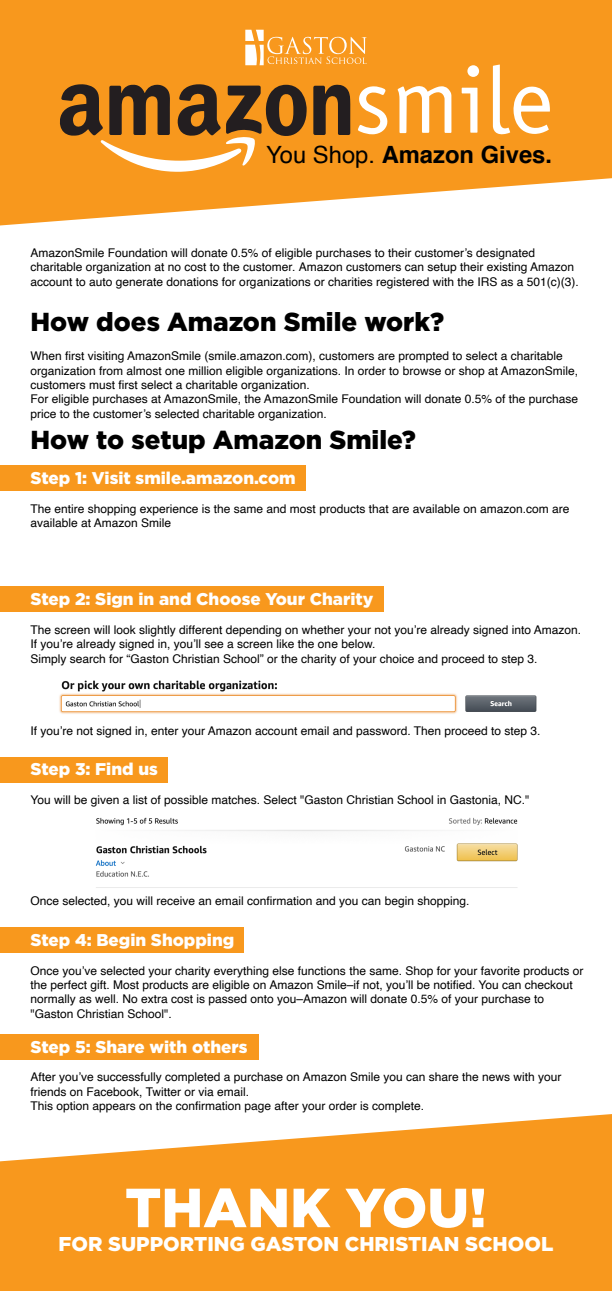
<style>
.page{position:relative;width:612px;height:1291px;background:#fff}
.page>*{position:absolute;margin:0;border:0;box-sizing:border-box;transform-origin:0 0}
.t1{font:900 55px "Gotham";color:#fff}
.t2{font:900 26px "Gotham";color:#000}
.t3{font:700 23.8px "Helvetica";color:#000}
.t4{font:900 20px "Gotham";color:#fff}
.t5{font:900 17px "Gotham";color:#fff}
.t6{font:12px/14.4px "Helvetica";color:#000}
.s1{font-weight:400}
</style>
<div class="page">
<svg style="left:0;top:0;width:612px;height:225px;background:#f8a63c"></svg>
<svg style="left:0;top:1114px;width:612px;height:177px;background:#f8a53b"></svg>
<svg style="left:313px;top:85px;width:37px;height:50px;background:#61411f"></svg>
<svg style="left:397px;top:86px;width:54px;height:47px"></svg>
<svg style="left:358px;top:86px;width:30px;height:48px"></svg>
<svg style="left:462px;top:88px;width:15px;height:45px"></svg>
<svg style="left:60px;top:84px;width:247px;height:88px;background:#b2762d"></svg>
<div style="left:467px;top:65px;width:12px;height:12px;background:#fff;border-radius:50%"></div>
<svg style="left:493px;top:65px;width:57px;height:69px"></svg>
<div style="left:0;top:466px;width:306px;height:25px;background:#f8981d"></div>
<div style="left:0;top:587px;width:384px;height:25px;background:#f8981d"></div>
<div style="left:0;top:757px;width:168px;height:25px;background:#f8981d"></div>
<div style="left:0;top:927px;width:244px;height:25px;background:#f8981d"></div>
<div style="left:0;top:1034px;width:259px;height:26px;background:#f8981d"></div>
<img style="left:59px;top:680px;width:478px;height:34px">
<img style="left:95px;top:817px;width:423px;height:71px">
<svg style="left:245px;top:30px;width:122px;height:35px;background:#f9ae4f"></svg>
<h3 class="t3" style="left:266px;top:136px;width:287px"><span class="s1">You Shop.</span> Amazon Gives.</h3>
<p class="t6" style="left:31px;top:246px;width:550px">AmazonSmile Foundation will donate 0.5% of eligible purchases to their customer’s designated charitable organization at no cost to the customer. Amazon customers can setup their existing Amazon account to auto generate donations for organizations or charities registered with the IRS as a 501(c)(3).</p>
<h2 class="t2" style="left:31px;top:304px;width:415px">How does Amazon Smile work?</h2>
<p class="t6" style="left:31px;top:349px;width:549px">When first visiting AmazonSmile (smile.amazon.com), customers are prompted to select a charitable organization from almost one million eligible organizations. In order to browse or shop at AmazonSmile, customers must first select a charitable organization.<br>For eligible purchases at AmazonSmile, the AmazonSmile Foundation will donate 0.5% of the purchase price to the customer’s selected charitable organization.</p>
<h2 class="t2" style="left:31px;top:422px;width:387px">How to setup Amazon Smile?</h2>
<h3 class="t5" style="left:31px;top:466px;width:267px">Step 1: Visit smile.amazon.com</h3>
<p class="t6" style="left:31px;top:501px;width:540px">The entire shopping experience is the same and most products that are available on amazon.com are available at Amazon Smile</p>
<h3 class="t5" style="left:31px;top:587px;width:344px">Step 2: Sign in and Choose Your Charity</h3>
<p class="t6" style="left:31px;top:623px;width:552px">The screen will look slightly different depending on whether your not you’re already signed into Amazon.<br>If you’re already signed in, you’ll see a screen like the one below.<br>Simply search for “Gaston Christian School” or the charity of your choice and proceed to step 3.</p>
<p class="t6" style="left:31px;top:723px;width:512px">If you’re not signed in, enter your Amazon account email and password. Then proceed to step 3.</p>
<h3 class="t5" style="left:31px;top:758px;width:129px">Step 3: Find us</h3>
<p class="t6" style="left:31px;top:793px;width:500px">You will be given a list of possible matches. Select "Gaston Christian School in Gastonia, NC."</p>
<p class="t6" style="left:31px;top:894px;width:440px">Once selected, you will receive an email confirmation and you can begin shopping.</p>
<h3 class="t5" style="left:31px;top:928px;width:205px">Step 4: Begin Shopping</h3>
<p class="t6" style="left:31px;top:963px;width:554px">Once you’ve selected your charity everything else functions the same. Shop for your favorite products or the perfect gift. Most products are eligible on Amazon Smile–if not, you’ll be notified. You can checkout normally as well. No extra cost is passed onto you–Amazon will donate 0.5% of your purchase to "Gaston Christian School".</p>
<h3 class="t5" style="left:31px;top:1035px;width:219px">Step 5: Share with others</h3>
<p class="t6" style="left:31px;top:1070px;width:532px">After you’ve successfully completed a purchase on Amazon Smile you can share the news with your friends on Facebook, Twitter or via email.<br>This option appears on the confirmation page after your order is complete.</p>
<h1 class="t1" style="left:125px;top:1170px;width:363px">THANK YOU!</h1>
<h3 class="t4" style="left:59px;top:1230px;width:496px">FOR SUPPORTING GASTON CHRISTIAN SCHOOL</h3>
</div>
